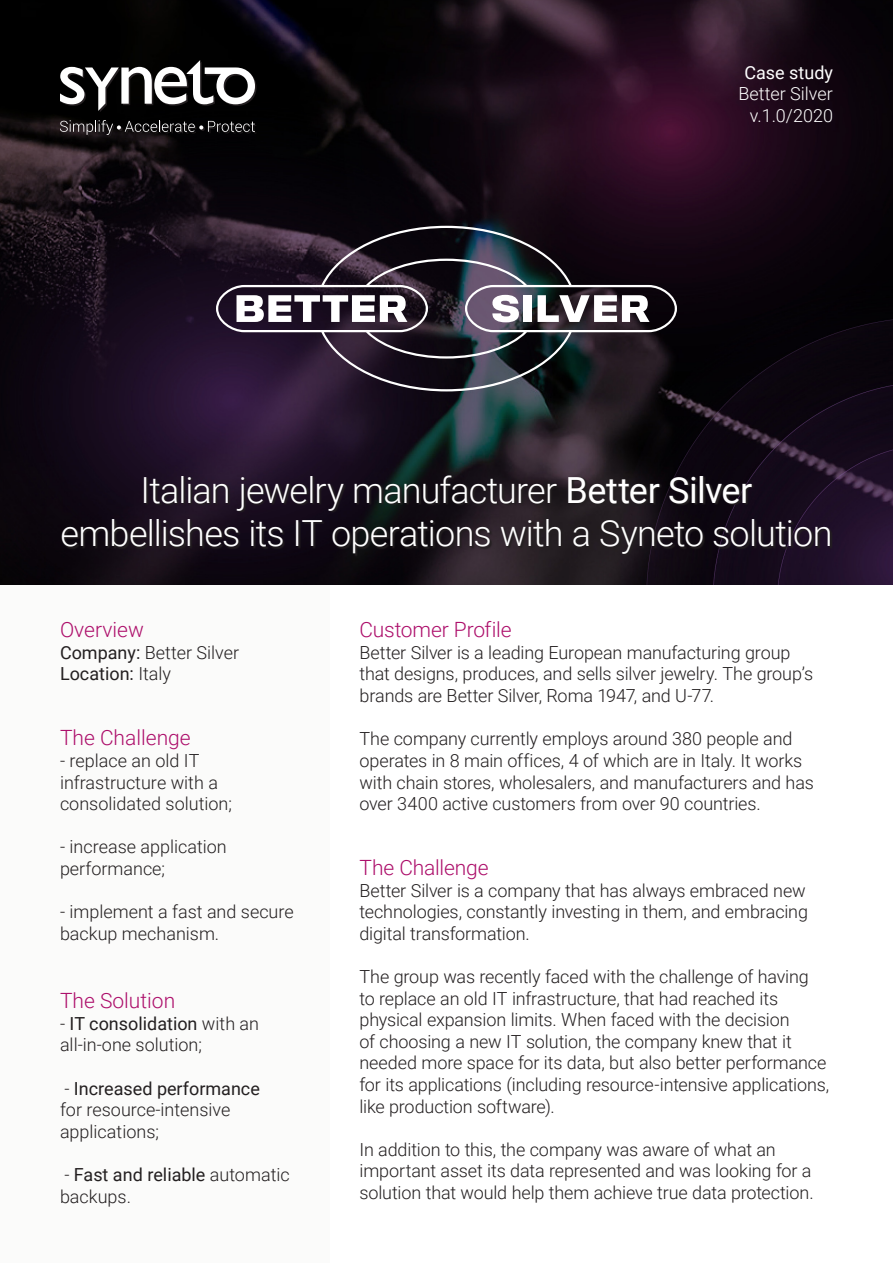
<style>
.page{position:relative;width:893px;height:1263px;background:#fff}
.page>*{position:absolute;margin:0;border:0;box-sizing:border-box;transform-origin:0 0}
.t1{font:300 36px "Roboto";letter-spacing:-.025em;color:#fff}
.t2{font:300 21px "Roboto";color:#ad0f6b}
.t3{font:300 18px/21.6px "Roboto";letter-spacing:-.005em;color:#231f20}
.t4{font:18px "Roboto";color:#231f20}
.t5{font:300 18px "Roboto";color:#fff}
.t6{font:18px "Roboto";color:#fff}
.s1{font-weight:400}
.s2{font-weight:300}
</style>
<div class="page">
<div style="left:0;top:585px;width:329px;height:678px;background:#fbfbfa"></div>
<img style="left:0;top:0;width:893px;height:585px">
<svg style="left:60px;top:60px;width:196px;height:52px"></svg>
<svg style="left:60px;top:120px;width:197px;height:17px;background:#2b292a"></svg>
<svg style="left:62px;top:476px;width:771px;height:80px;background:#19121c"></svg>
<svg style="left:216px;top:226px;width:461px;height:165px;background:#3c3541"></svg>
<p class="t6" style="left:744px;top:60px;width:90px">Case study</p>
<p class="t5" style="left:739px;top:81px;width:96px">Better Silver</p>
<p class="t5" style="left:750px;top:103px;width:85px">v.1.0/2020</p>
<p class="t1" style="left:141px;top:465px;width:613px">Italian jewelry manufacturer <span class="s1">Better Silver</span></p>
<p class="t1" style="left:60px;top:508px;width:773px">embellishes its IT operations with a Syneto solution</p>
<p class="t2" style="left:60px;top:615px;width:85px">Overview</p>
<p class="t3" style="left:60px;top:641px;width:181px"><span class="s1">Company:</span> Better Silver</p>
<p class="t4" style="left:60px;top:661px;width:113px">Location: <span class="s2">Italy</span></p>
<p class="t2" style="left:60px;top:723px;width:132px">The Challenge</p>
<p class="t3" style="left:60px;top:749px;width:173px">- replace an old IT infrastructure with a consolidated solution;</p>
<p class="t3" style="left:60px;top:835px;width:168px">- increase application performance;</p>
<p class="t3" style="left:60px;top:900px;width:235px">- implement a fast and secure backup mechanism.</p>
<p class="t2" style="left:60px;top:986px;width:117px">The Solution</p>
<p class="t4" style="left:60px;top:1011px;width:201px"><span class="s2">-</span> IT consolidation <span class="s2">with an</span></p>
<p class="t3" style="left:60px;top:1033px;width:143px">all-in-one solution;</p>
<p class="t3" style="left:60px;top:1077px;width:201px">- <span class="s1">Increased performance </span>for resource-intensive applications;</p>
<p class="t3" style="left:60px;top:1163px;width:231px">- <span class="s1">Fast and reliable</span> automatic backups.</p>
<p class="t2" style="left:359px;top:615px;width:154px">Customer Profile</p>
<p class="t3" style="left:359px;top:641px;width:455px">Better Silver is a leading European manufacturing group that designs, produces, and sells silver jewelry. The group’s brands are Better Silver, Roma 1947, and U-77.</p>
<p class="t3" style="left:359px;top:727px;width:456px">The company currently employs around 380 people and operates in 8 main offices, 4 of which are in Italy. It works with chain stores, wholesalers, and manufacturers and has over 3400 active customers from over 90 countries.</p>
<p class="t2" style="left:359px;top:853px;width:131px">The Challenge</p>
<p class="t3" style="left:359px;top:879px;width:450px">Better Silver is a company that has always embraced new technologies, constantly investing in them, and embracing digital transformation.</p>
<p class="t3" style="left:359px;top:965px;width:451px">The group was recently faced with the challenge of having</p>
<p class="t3" style="left:359px;top:987px;width:471px">to replace an old IT infrastructure, that had reached its physical expansion limits. When faced with the decision<br>of choosing a new IT solution, the company knew that it needed more space for its data, but also better performance for its applications (including resource-intensive applications, like production software).</p>
<p class="t3" style="left:359px;top:1138px;width:456px">In addition to this, the company was aware of what an important asset its data represented and was looking for a solution that would help them achieve true data protection.</p>
</div>
